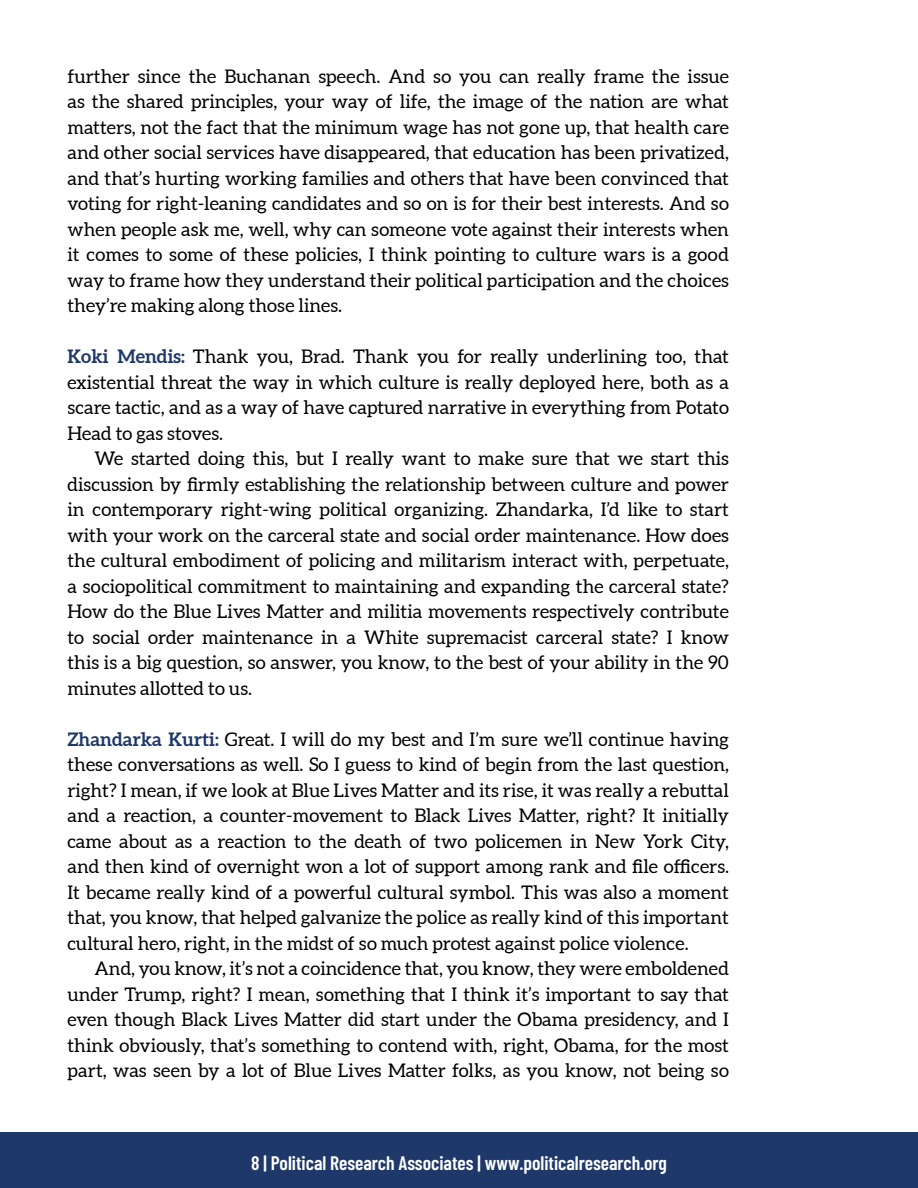
<style>
.page{position:relative;width:918px;height:1188px;background:#fff}
.page>*{position:absolute;margin:0;border:0;box-sizing:border-box;transform-origin:0 0}
.t1{font:600 19.5px "Barlow Condensed";color:#fff}
.Body{font:18.75px/25.5px "Aleo";color:#000;text-align:justify}
.FP{font:18.75px/25.5px "Aleo";color:#000;text-align:justify}
.s1{font-weight:700;color:#1e3869}
</style>
<div class="page">
<div style="left:0;top:1133px;width:918px;height:55px;background:#1e3869"></div>
<p class="Body" style="left:68px;top:64px;width:663px">further since the Buchanan speech. And so you can really frame the issue as the shared principles, your way of life, the image of the nation are what matters, not the fact that the minimum wage has not gone up, that health care and other social services have disappeared, that education has been privatized, and that’s hurting working families and others that have been convinced that voting for right-leaning candidates and so on is for their best interests. And so when people ask me, well, why can someone vote against their interests when it comes to some of these policies, I think pointing to culture wars is a good way to frame how they understand their political participation and the choices they’re making along those lines.</p>
<p class="FP" style="left:68px;top:345px;width:663px"><span class="s1">Koki Mendis:</span> Thank you, Brad. Thank you for really underlining too, that existential threat the way in which culture is really deployed here, both as a scare tactic, and as a way of have captured narrative in everything from Potato Head to gas stoves.</p>
<p class="Body" style="left:68px;top:447px;width:663px;text-indent:27px">We started doing this, but I really want to make sure that we start this discussion by firmly establishing the relationship between culture and power in contemporary right-wing political organizing. Zhandarka, I’d like to start with your work on the carceral state and social order maintenance. How does the cultural embodiment of policing and militarism interact with, perpetuate, a sociopolitical commitment to maintaining and expanding the carceral state?<br>How do the Blue Lives Matter and militia movements respectively contribute to social order maintenance in a White supremacist carceral state? I know this is a big question, so answer, you know, to the best of your ability in the 90 minutes allotted to us.</p>
<p class="FP" style="left:68px;top:727px;width:663px"><span class="s1">Zhandarka Kurti:</span> Great. I will do my best and I’m sure we’ll continue having these conversations as well. So I guess to kind of begin from the last question, right? I mean, if we look at Blue Lives Matter and its rise, it was really a rebuttal and a reaction, a counter-movement to Black Lives Matter, right? It initially came about as a reaction to the death of two policemen in New York City, and then kind of overnight won a lot of support among rank and file officers.<br>It became really kind of a powerful cultural symbol. This was also a moment that, you know, that helped galvanize the police as really kind of this important cultural hero, right, in the midst of so much protest against police violence.</p>
<p class="Body" style="left:68px;top:957px;width:663px;text-indent:27px">And, you know, it’s not a coincidence that, you know, they were emboldened under Trump, right? I mean, something that I think it’s important to say that even though Black Lives Matter did start under the Obama presidency, and I think obviously, that’s something to contend with, right, Obama, for the most part, was seen by a lot of Blue Lives Matter folks, as you know, not being so</p>
<p class="t1" style="left:251px;top:1149px;width:417px">8 | Political Research Associates | www.politicalresearch.org</p>
</div>
